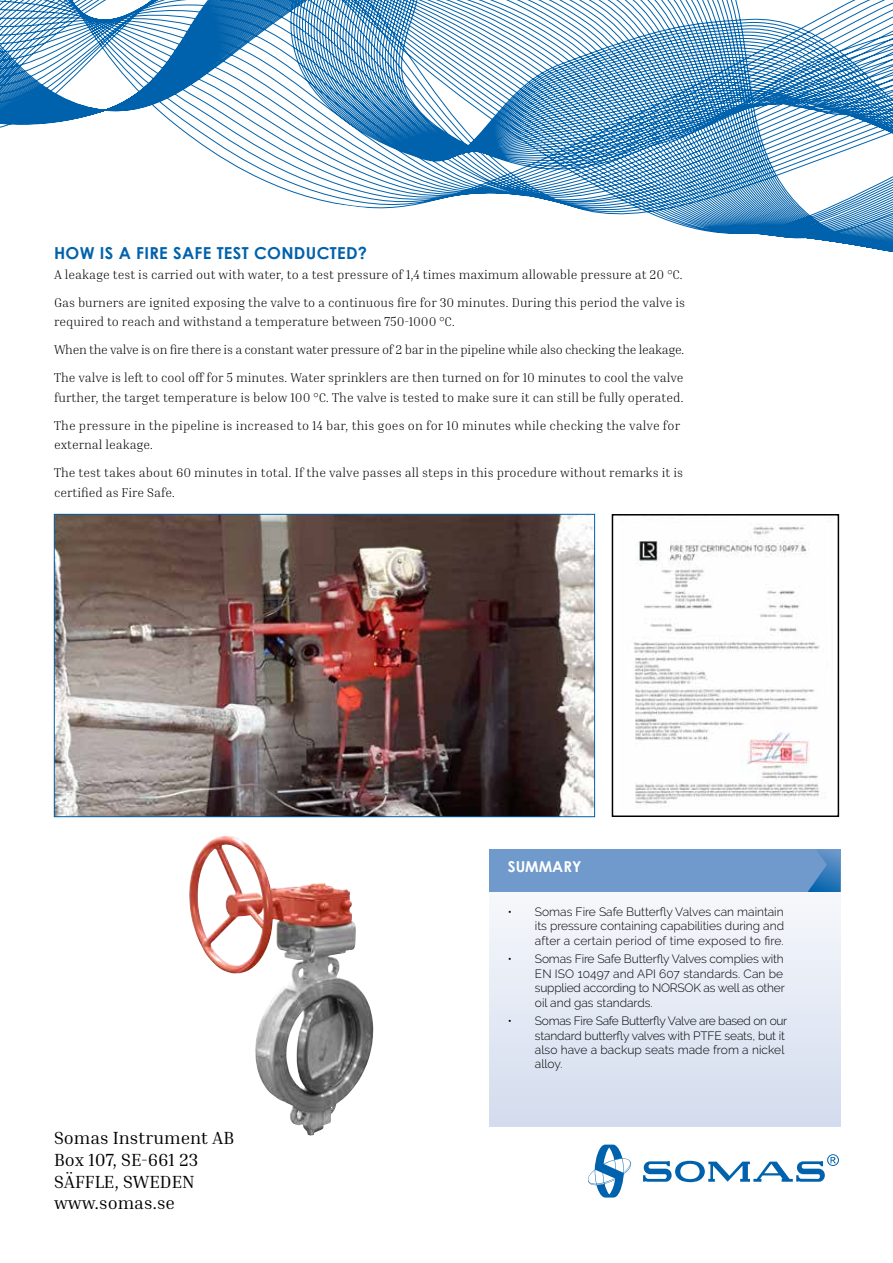
<style>
.page{position:relative;width:893px;height:1263px;background:#fff}
.page>*{position:absolute;margin:0;border:0;box-sizing:border-box;transform-origin:0 0}
.t1{font:18px/21.6px "Inria Serif";color:#000}
.t2{font:700 16.5px "Century Gothic";letter-spacing:.02em;color:#0062ac}
.t3{font:700 15px "Century Gothic";color:#fff}
.t4{font:300 12.75px/28px "Inria Serif";color:#000}
.t5{font:300 12px/14.4px "Raleway";letter-spacing:-.01em;color:#000}
</style>
<div class="page">
<img style="left:633px;top:524px;width:187px;height:281px">
<div style="left:612px;top:514px;width:227px;height:303px;border:2px solid #000"></div>
<div style="left:489px;top:892px;width:351px;height:235px;background:linear-gradient(to bottom,#f6f8fb,#d3dcee)"></div>
<div style="left:489px;top:849px;width:351px;height:43px;background:#7099cc"></div>
<svg style="left:808px;top:850px;width:32px;height:42px"></svg>
<img style="left:56px;top:516px;width:537px;height:299px">
<div style="left:54px;top:514px;width:541px;height:303px;border:1px solid #0060a9"></div>
<img style="left:189px;top:836px;width:184px;height:299px">
<svg style="left:643px;top:1154px;width:196px;height:28px"></svg>
<svg style="left:588px;top:1144px;width:43px;height:53px"></svg>
<svg style="left:0;top:0;width:893px;height:252px"></svg>
<p class="t2" style="left:54px;top:240px;width:315px">HOW IS A FIRE SAFE TEST CONDUCTED?</p>
<p class="t4" style="left:54px;top:260px;width:633px">A leakage test is carried out with water, to a test pressure of 1,4 times maximum allowable pressure at 20 °C.<br>Gas burners are ignited exposing the valve to a continuous fire for 30 minutes. During this period the valve is</p>
<p class="t4" style="left:54px;top:307px;width:632px">required to reach and withstand a temperature between 750-1000 °C.<br>When the valve is on fire there is a constant water pressure of 2 bar in the pipeline while also checking the leakage.<br>The valve is left to cool off for 5 minutes. Water sprinklers are then turned on for 10 minutes to cool the valve</p>
<p class="t4" style="left:54px;top:383px;width:631px">further, the target temperature is below 100 °C. The valve is tested to make sure it can still be fully operated.<br>The pressure in the pipeline is increased to 14 bar, this goes on for 10 minutes while checking the valve for</p>
<p class="t4" style="left:54px;top:430px;width:631px">external leakage.<br>The test takes about 60 minutes in total. If the valve passes all steps in this procedure without remarks it is</p>
<p class="t4" style="left:54px;top:478px;width:123px">certified as Fire Safe.</p>
<p class="t3" style="left:508px;top:855px;width:75px">SUMMARY</p>
<h1 class="t1" style="left:54px;top:1127px;width:182px">Somas Instrument AB<br>Box 107, SE-661 23<br>SÄFFLE, SWEDEN www.somas.se</h1>
<p class="t5" style="left:535px;top:904px;width:251px;text-align:justify;text-indent:-27px">• Somas Fire Safe Butterfly Valves can maintain its pressure containing capabilities during and after a certain period of time exposed to fire.</p>
<p class="t5" style="left:535px;top:952px;width:251px;text-indent:-27px">• Somas Fire Safe Butterfly Valves complies with EN ISO 10497 and API 607 standards. Can be supplied according to NORSOK as well as other oil and gas standards.</p>
<p class="t5" style="left:535px;top:1014px;width:254px;text-indent:-27px">• Somas Fire Safe Butterfly Valve are based on our standard butterfly valves with PTFE seats, but it also have a backup seats made from a nickel alloy.</p>
</div>
